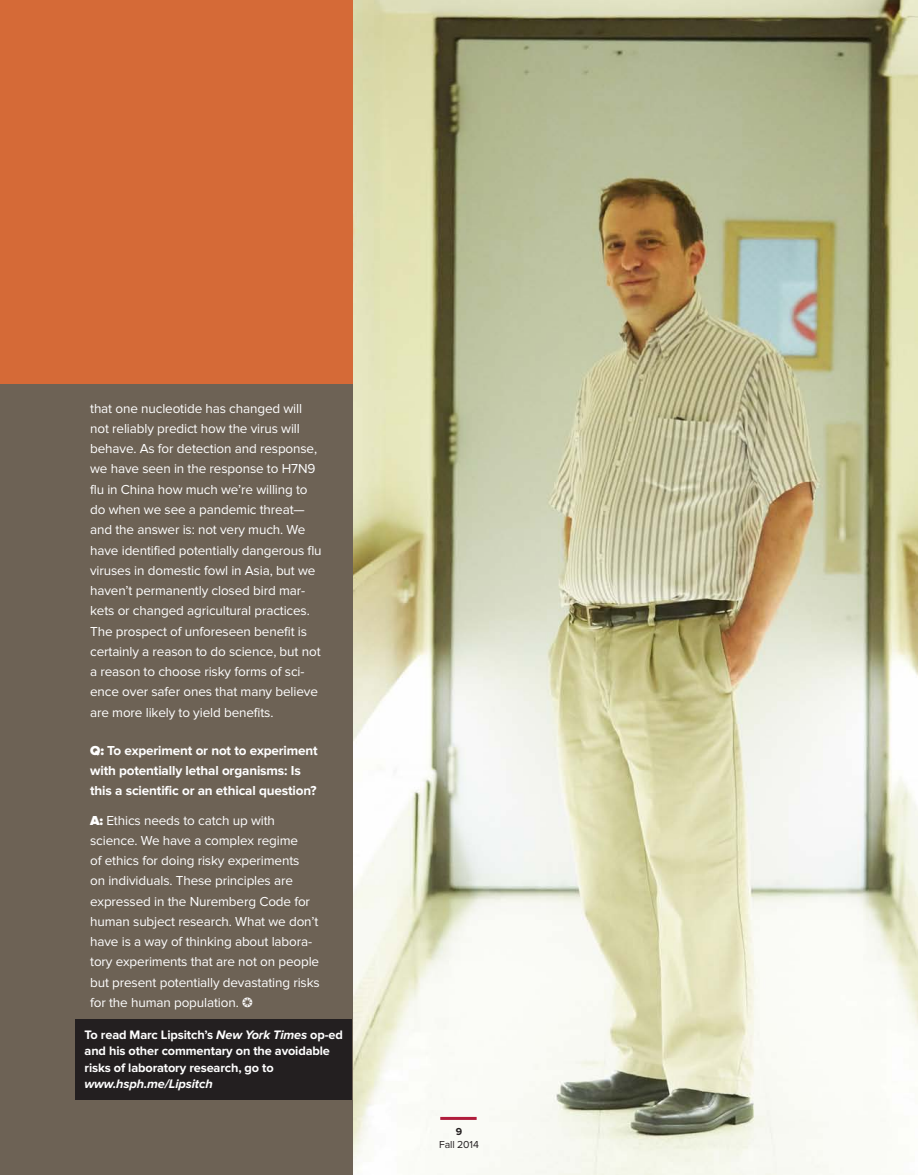
<style>
.page{position:relative;width:918px;height:1175px;background:#fff}
.page>*{position:absolute;margin:0;border:0;box-sizing:border-box;transform-origin:0 0}
.proxima_answer_quote{font:13.5px/20.2px "Proxima Nova";letter-spacing:-.01em;color:#fff}
.proxima_question_quo{font:700 13.5px/20.2px "Proxima Nova";letter-spacing:-.01em;color:#fff}
.proxima_answer_quote-2{font:700 12.75px/16.5px "Proxima Nova";letter-spacing:-.01em;color:#fff}
.t1{font:10.5px "Proxima Nova";letter-spacing:-.01em;color:#231f20}
.t2{font:700 10.5px "Proxima Nova";color:#231f20}
.s1{font-weight:900}
.s2{font-style:italic}
</style>
<div class="page">
<img style="left:353px;top:0;width:565px;height:1174px">
<div style="left:0;top:0;width:353px;height:384px;background:#d56a37"></div>
<div style="left:0;top:384px;width:353px;height:790px;background:#6d6255"></div>
<hr style="left:440px;top:1116px;width:37px;height:3px;background:#b01d3c">
<div style="left:76px;top:1019px;width:276px;height:80px;background:#231f20"></div>
<p class="proxima_answer_quote" style="left:90px;top:398px;width:233px">that one nucleotide has changed will not reliably predict how the virus will behave. As for detection and response, we have seen in the response to H7N9 flu in China how much we’re willing to do when we see a pandemic threat— and the answer is: not very much. We have identified potentially dangerous flu viruses in domestic fowl in Asia, but we haven’t permanently closed bird mar&shy;kets or changed agricultural practices.<br>The prospect of unforeseen benefit is certainly a reason to do science, but not a reason to choose risky forms of sci&shy;ence over safer ones that many believe are more likely to yield benefits.</p>
<p class="proxima_question_quo" style="left:90px;top:740px;width:229px"><span class="s1">Q:</span> To experiment or not to experiment with potentially lethal organisms: Is this a scientific or an ethical question?</p>
<p class="proxima_answer_quote" style="left:90px;top:810px;width:231px"><span class="s1">A:</span> Ethics needs to catch up with science. We have a complex regime<br>of ethics for doing risky experiments<br>on individuals. These principles are expressed in the Nuremberg Code for human subject research. What we don’t have is a way of thinking about labora&shy;tory experiments that are not on people but present potentially devastating risks for the human population.</p>
<p class="proxima_answer_quote-2" style="left:85px;top:1026px;width:260px">To read Marc Lipsitch’s <span class="s2">New York Times</span> op-ed and his other commentary on the avoidable risks of laboratory research, go to <span class="s2">www.hsph.me/Lipsitch</span></p>
<p class="t2" style="left:456px;top:1125px;width:8px">9</p>
<p class="t1" style="left:439px;top:1138px;width:41px">Fall 2014</p>
</div>
